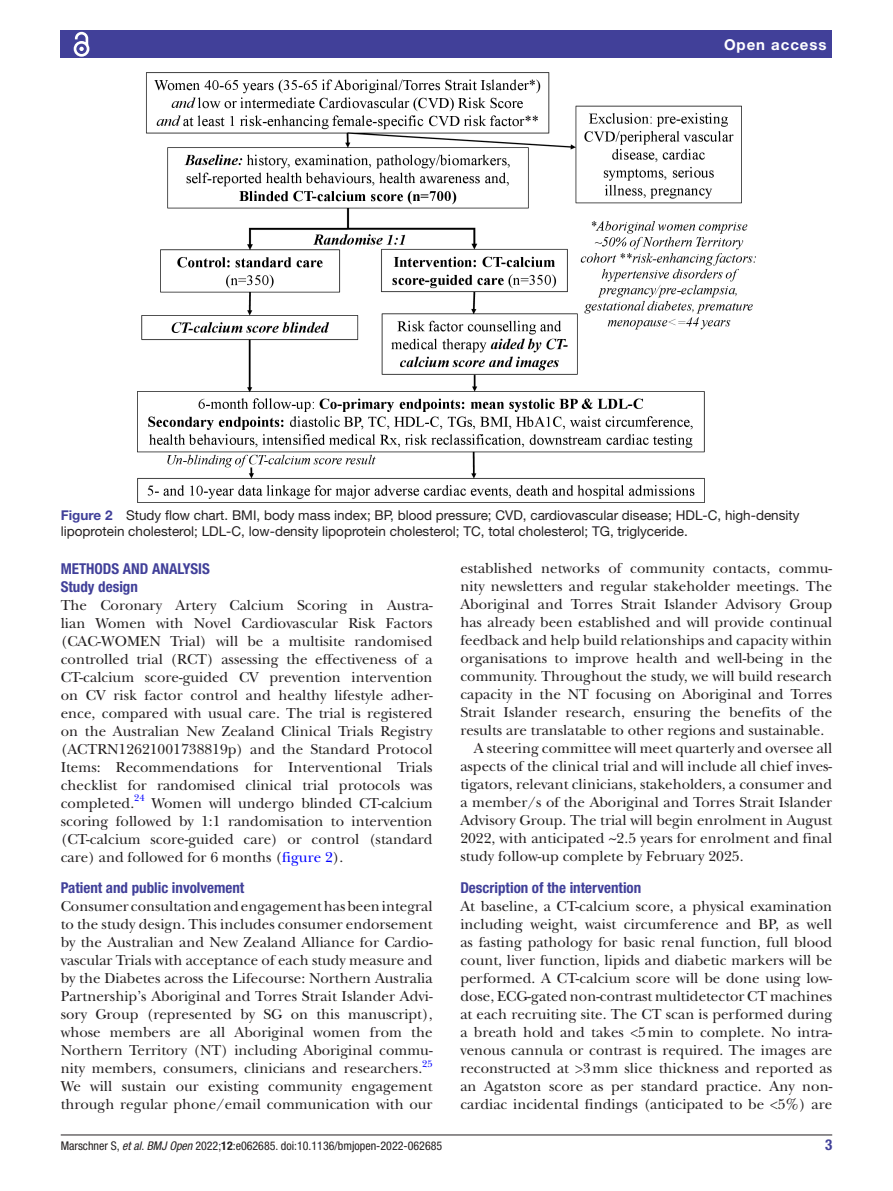
<style>
.page{position:relative;width:893px;height:1191px;background:#fff}
.page>*{position:absolute;margin:0;border:0;box-sizing:border-box;transform-origin:0 0}
.t1{font:15px/18px "New Baskerville";color:#231f20;text-align:justify}
.t2{font:700 condensed 15px/18px "Helvetica Neue LT Std";color:#414099}
.t3{font:700 15px "Helvetica Neue LT Std";letter-spacing:.065em;color:#fff}
.t4{font:13.5px/16.2px "Helvetica Neue LT Std";color:#231f20}
.t5{font:condensed 12px "Helvetica Neue LT Std";color:#231f20}
.s1{font-weight:700;color:#414099}
.s2{color:#00f}
.s3{font-style:italic}
.s4{font-weight:700}
</style>
<div class="page">
<hr style="left:61px;top:1134px;width:771px;height:1px;background:#231f20">
<div style="left:61px;top:31px;width:771px;height:27px;background:#414099"></div>
<svg style="left:73px;top:31px;width:17px;height:26px"></svg>
<img style="left:138px;top:73px;width:617px;height:429px">
<p class="t3" style="left:724px;top:35px;width:104px">Open access</p>
<p class="t4" style="left:61px;top:506px;width:740px"><span class="s1">Figure 2</span> Study flow chart. BMI, body mass index; BP, blood pressure; CVD, cardiovascular disease; HDL-C, high-density lipoprotein cholesterol; LDL-C, low-density lipoprotein cholesterol; TC, total cholesterol; TG, triglyceride.</p>
<p class="t2" style="left:61px;top:559px;width:151px">METHODS AND ANALYSIS<br>Study design</p>
<p class="t1" style="left:61px;top:596px;width:373px">The Coronary Artery Calcium Scoring in Austra&shy;lian Women with Novel Cardiovascular Risk Factors (CAC-WOMEN Trial) will be a multisite randomised controlled trial (RCT) assessing the effectiveness of a CT-calcium score-guided CV prevention intervention on CV risk factor control and healthy lifestyle adher&shy;ence, compared with usual care. The trial is registered on the Australian New Zealand Clinical Trials Registry (ACTRN12621001738819p) and the Standard Protocol Items: Recommendations for Interventional Trials checklist for randomised clinical trial protocols was completed.<sup>24</sup></p>
<p class="t1" style="left:61px;top:794px;width:373px;text-indent:91px">Women will undergo blinded CT-calcium scoring followed by 1:1 randomisation to intervention (CT-calcium score-guided care) or control (standard care) and followed for 6 months (<span class="s2">figure 2</span>).</p>
<p class="t2" style="left:61px;top:878px;width:185px">Patient and public involvement</p>
<p class="t1" style="left:61px;top:897px;width:373px">Consumer consultation and engagement has been integral to the study design. This includes consumer endorsement by the Australian and New Zealand Alliance for Cardio&shy;vascular Trials with acceptance of each study measure and by the Diabetes across the Lifecourse: Northern Australia Partnership’s Aboriginal and Torres Strait Islander Advi&shy;sory Group (represented by SG on this manuscript), whose members are all Aboriginal women from the Northern Territory (NT) including Aboriginal commu&shy;nity members, consumers, clinicians and researchers.<sup>25<br></sup>We will sustain our existing community engagement through regular phone/email communication with our</p>
<p class="t1" style="left:460px;top:559px;width:373px">established networks of community contacts, commu-</p>
<p class="t1" style="left:460px;top:577px;width:373px">nity newsletters and regular stakeholder meetings. The</p>
<p class="t1" style="left:460px;top:595px;width:373px">Aboriginal and Torres Strait Islander Advisory Group</p>
<p class="t1" style="left:460px;top:613px;width:373px">has already been established and will provide continual</p>
<p class="t1" style="left:460px;top:631px;width:373px">feedback and help build relationships and capacity within</p>
<p class="t1" style="left:460px;top:649px;width:373px">organisations to improve health and well-being in the</p>
<p class="t1" style="left:460px;top:667px;width:373px">community. Throughout the study, we will build research</p>
<p class="t1" style="left:460px;top:685px;width:373px">capacity in the NT focusing on Aboriginal and Torres</p>
<p class="t1" style="left:460px;top:703px;width:373px">Strait Islander research, ensuring the benefits of the</p>
<p class="t1" style="left:460px;top:721px;width:365px">results are translatable to other regions and sustainable.</p>
<p class="t1" style="left:474px;top:739px;width:360px">A steering committee will meet quarterly and oversee all</p>
<p class="t1" style="left:460px;top:757px;width:373px">aspects of the clinical trial and will include all chief inves-</p>
<p class="t1" style="left:460px;top:775px;width:373px">tigators, relevant clinicians, stakeholders, a consumer and</p>
<p class="t1" style="left:460px;top:793px;width:373px">a member/s of the Aboriginal and Torres Strait Islander</p>
<p class="t1" style="left:460px;top:811px;width:373px">Advisory Group. The trial will begin enrolment in August</p>
<p class="t1" style="left:460px;top:829px;width:373px">2022, with anticipated ~2.5 years for enrolment and final</p>
<p class="t1" style="left:460px;top:847px;width:285px">study follow-up complete by February 2025.</p>
<p class="t2" style="left:460px;top:878px;width:182px">Description of the intervention</p>
<p class="t1" style="left:460px;top:897px;width:373px">At baseline, a CT-calcium score, a physical examination including weight, waist circumference and BP, as well as fasting pathology for basic renal function, full blood count, liver function, lipids and diabetic markers will be performed. A CT-calcium score will be done using low&shy;dose, ECG-gated non-contrast multidetector CT machines at each recruiting site. The CT scan is performed during a breath hold and takes &lt;5min to complete. No intra&shy;venous cannula or contrast is required. The images are reconstructed at &gt;3mm slice thickness and reported as an Agatston score as per standard practice. Any non&shy;cardiac incidental findings (anticipated to be &lt;5%) are</p>
<p class="t5" style="left:61px;top:1138px;width:383px">Marschner S, <span class="s3">et al</span>. <span class="s3">BMJ Open</span> 2022;<span class="s4">12</span>:e062685. doi:10.1136/bmjopen-2022-062685</p>
<p class="t2" style="left:825px;top:1135px;width:9px">3</p>
</div>
